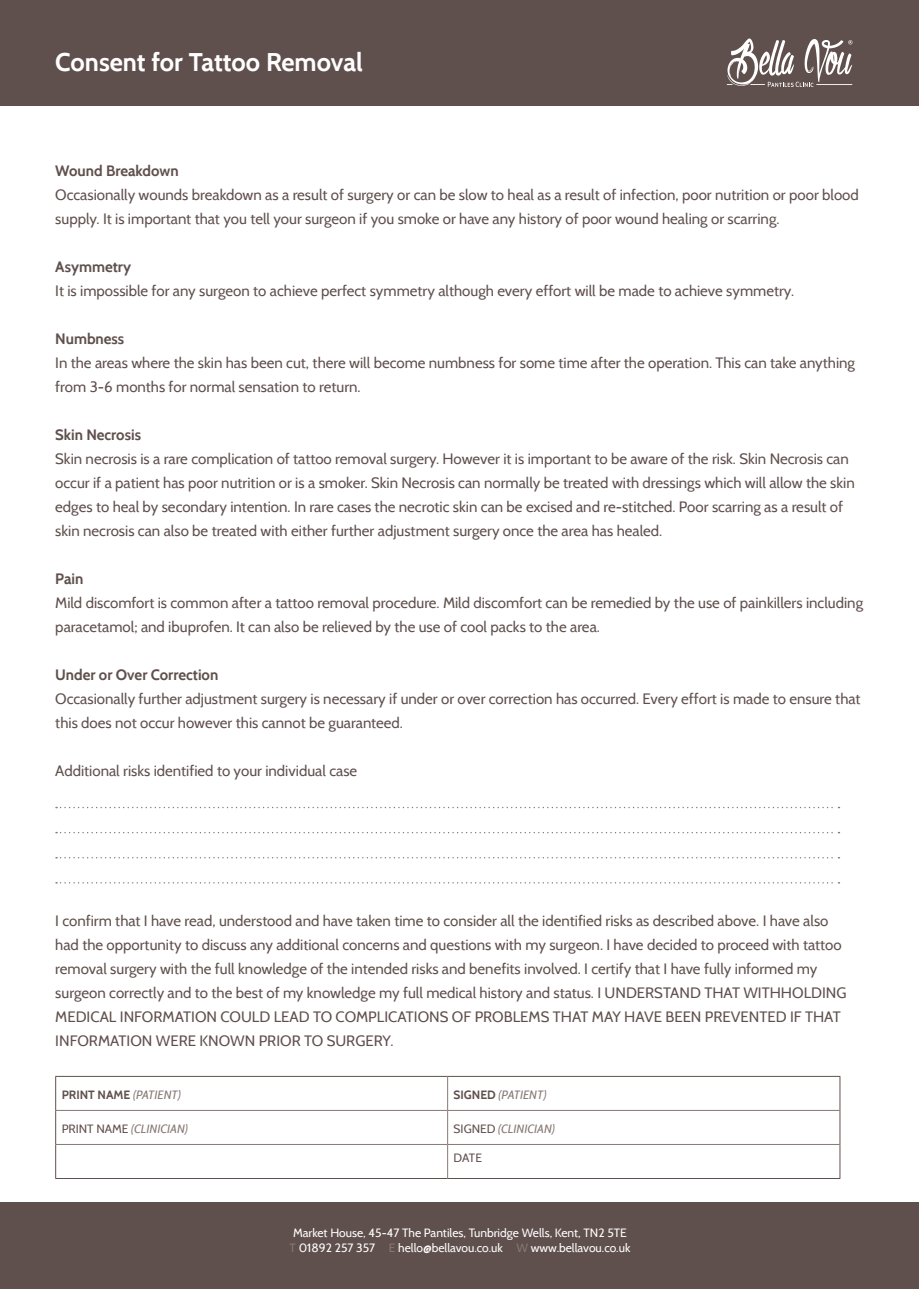
<style>
.page{position:relative;width:919px;height:1289px;background:#fff}
.page>*{position:absolute;margin:0;border:0;box-sizing:border-box;transform-origin:0 0}
.t1{font:700 25.5px "Cabin";color:#fff}
.t2{font:15px/24px "Cabin";color:#60504d}
.t3{font:700 15px "Cabin";color:#60504d}
.t4{font:12px/14.4px "Cabin";color:#fff}
.t5{font:italic 12px "Cabin";color:#877874}
.t6{font:700 12px "Cabin";color:#60504d}
.t7{font:12px "Cabin";color:#60504d}
.s1{font-weight:400;font-style:italic;color:#877874}
.s2{font-weight:700;font-style:normal;color:#60504d}
.s3{font-style:normal;color:#60504d}
.s4{color:#877874}
</style>
<div class="page">
<div style="left:0;top:0;width:918px;height:105px;background:#60504d"></div>
<svg style="left:726px;top:39px;width:126px;height:48px"></svg>
<div style="left:0;top:1202px;width:918px;height:86px;background:#60504d"></div>
<svg style="left:56px;top:806px;width:783px;height:2px"></svg>
<svg style="left:56px;top:831px;width:783px;height:2px"></svg>
<svg style="left:56px;top:857px;width:783px;height:1px"></svg>
<svg style="left:56px;top:882px;width:783px;height:1px"></svg>
<hr style="left:447px;top:1076px;width:1px;height:33px;background:#877874">
<hr style="left:56px;top:1109px;width:391px;height:1px;background:#877874">
<hr style="left:447px;top:1109px;width:392px;height:1px;background:#877874">
<hr style="left:447px;top:1110px;width:1px;height:34px;background:#877874">
<hr style="left:56px;top:1144px;width:391px;height:1px;background:#877874">
<hr style="left:447px;top:1144px;width:392px;height:1px;background:#877874">
<hr style="left:447px;top:1144px;width:1px;height:34px;background:#877874">
<hr style="left:55px;top:1075px;width:392px;height:1px;background:#60504d">
<hr style="left:55px;top:1076px;width:1px;height:34px;background:#60504d">
<hr style="left:447px;top:1075px;width:393px;height:1px;background:#60504d">
<hr style="left:839px;top:1076px;width:1px;height:34px;background:#60504d">
<hr style="left:55px;top:1110px;width:1px;height:34px;background:#60504d">
<hr style="left:839px;top:1110px;width:1px;height:34px;background:#60504d">
<hr style="left:55px;top:1144px;width:1px;height:34px;background:#60504d">
<hr style="left:839px;top:1144px;width:1px;height:34px;background:#60504d">
<hr style="left:55px;top:1178px;width:392px;height:1px;background:#60504d">
<hr style="left:447px;top:1178px;width:393px;height:1px;background:#60504d">
<h1 class="t1" style="left:55px;top:52px;width:309px">Consent for Tattoo Removal</h1>
<p class="t3" style="left:55px;top:165px;width:125px">Wound Breakdown</p>
<p class="t2" style="left:55px;top:184px;width:805px">Occasionally wounds breakdown as a result of surgery or can be slow to heal as a result of infection, poor nutrition or poor blood supply. It is important that you tell your surgeon if you smoke or have any history of poor wound healing or scarring.</p>
<p class="t3" style="left:55px;top:261px;width:77px">Asymmetry</p>
<p class="t2" style="left:55px;top:280px;width:740px">It is impossible for any surgeon to achieve perfect symmetry although every effort will be made to achieve symmetry.</p>
<p class="t3" style="left:55px;top:333px;width:70px">Numbness</p>
<p class="t2" style="left:55px;top:352px;width:801px">In the areas where the skin has been cut, there will become numbness for some time after the operation. This can take anything from 3-6 months for normal sensation to return.</p>
<p class="t3" style="left:55px;top:429px;width:87px">Skin Necrosis</p>
<p class="t2" style="left:55px;top:448px;width:801px">Skin necrosis is a rare complication of tattoo removal surgery. However it is important to be aware of the risk. Skin Necrosis can occur if a patient has poor nutrition or is a smoker. Skin Necrosis can normally be treated with dressings which will allow the skin edges to heal by secondary intention. In rare cases the necrotic skin can be excised and re-stitched. Poor scarring as a result of skin necrosis can also be treated with either further adjustment surgery once the area has healed.</p>
<p class="t3" style="left:55px;top:573px;width:30px">Pain</p>
<p class="t2" style="left:55px;top:592px;width:809px">Mild discomfort is common after a tattoo removal procedure. Mild discomfort can be remedied by the use of painkillers including paracetamol; and ibuprofen. It can also be relieved by the use of cool packs to the area.</p>
<p class="t3" style="left:55px;top:669px;width:164px">Under or Over Correction</p>
<p class="t2" style="left:55px;top:688px;width:806px">Occasionally further adjustment surgery is necessary if under or over correction has occurred. Every effort is made to ensure that this does not occur however this cannot be guaranteed.</p>
<p class="t2" style="left:55px;top:760px;width:303px">Additional risks identified to your individual case</p>
<p class="t2" style="left:55px;top:910px;width:792px">I confirm that I have read, understood and have taken time to consider all the identified risks as described above. I have also had the opportunity to discuss any additional concerns and questions with my surgeon. I have decided to proceed with tattoo removal surgery with the full knowledge of the intended risks and benefits involved. I certify that I have fully informed my surgeon correctly and to the best of my knowledge my full medical history and status. I UNDERSTAND THAT WITHHOLDING MEDICAL INFORMATION COULD LEAD TO COMPLICATIONS OF PROBLEMS THAT MAY HAVE BEEN PREVENTED IF THAT INFORMATION WERE KNOWN PRIOR TO SURGERY.</p>
<p class="t6" style="left:62px;top:1090px;width:121px">PRINT NAME <span class="s1">(PATIENT)</span></p>
<p class="t5" style="left:453px;top:1090px;width:94px"><span class="s2">SIGNED</span> (PATIENT)</p>
<p class="t5" style="left:62px;top:1124px;width:128px"><span class="s3">PRINT NAME</span> (CLINICIAN)</p>
<p class="t5" style="left:453px;top:1124px;width:103px"><span class="s3">SIGNED</span> (CLINICIAN)</p>
<p class="t7" style="left:453px;top:1152px;width:30px">DATE</p>
<p class="t4" style="left:289px;top:1227px;width:342px">Market House, 45-47 The Pantiles, Tunbridge Wells, Kent, TN2 5TE<br><span class="s4">T</span> 01892 257 357 <span class="s4">E</span> hello@bellavou.co.uk <span class="s4">W</span> www.bellavou.co.uk</p>
</div>
